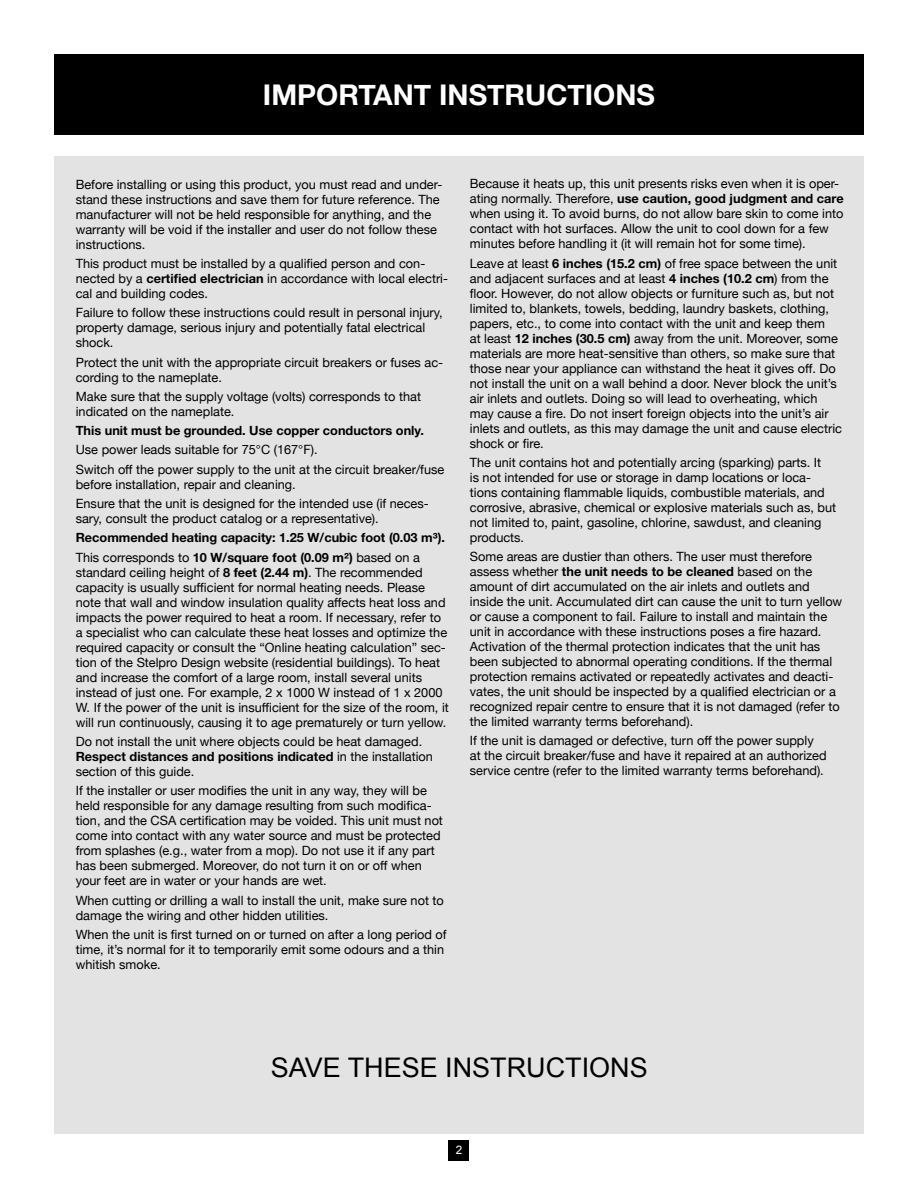
<style>
.page{position:relative;width:918px;height:1188px;background:#fff}
.page>*{position:absolute;margin:0;border:0;box-sizing:border-box;transform-origin:0 0}
.t1{font:700 28.5px "Helvetica Neue";color:#fff}
.t2{font:27px "Arial";color:#000}
.t3{font:12.75px/15px "Helvetica Neue";color:#000}
.t4{font:700 12.75px "Helvetica Neue LT Std";color:#000}
.t5{font:11.7px "Arial";color:#fff}
.s1{font-family:"Helvetica Neue LT Std";font-weight:700}
.s2{font-family:"Helvetica Neue";font-weight:400}
</style>
<div class="page">
<div style="left:54px;top:156px;width:810px;height:978px;background:#e3e3e3"></div>
<div style="left:449px;top:1140px;width:20px;height:20px;background:#000"></div>
<div style="left:54px;top:54px;width:810px;height:81px;background:#000"></div>
<h1 class="t1" style="left:263px;top:72px;width:394px">IMPORTANT INSTRUCTIONS</h1>
<p class="t3" style="left:76px;top:177px;width:368px">Before installing or using this product, you must read and under&shy;stand these instructions and save them for future reference. The manufacturer will not be held responsible for anything, and the warranty will be void if the installer and user do not follow these instructions.</p>
<p class="t3" style="left:76px;top:257px;width:374px">This product must be installed by a qualified person and con&shy;nected by a <span class="s1">certified electrician</span> in accordance with local electri&shy;cal and building codes.</p>
<p class="t3" style="left:76px;top:306px;width:368px">Failure to follow these instructions could result in personal injury, property damage, serious injury and potentially fatal electrical shock.</p>
<p class="t3" style="left:76px;top:355px;width:369px">Protect the unit with the appropriate circuit breakers or fuses ac&shy;cording to the nameplate.</p>
<p class="t3" style="left:76px;top:390px;width:347px">Make sure that the supply voltage (volts) corresponds to that indicated on the nameplate.</p>
<p class="t4" style="left:76px;top:423px;width:350px">This unit must be grounded. Use copper conductors only.</p>
<p class="t3" style="left:76px;top:441px;width:370px;line-height:19.4px">Use power leads suitable for 75°C (167°F).<br>Switch off the power supply to the unit at the circuit breaker/fuse</p>
<p class="t3" style="left:76px;top:475px;width:355px;line-height:19.4px">before installation, repair and cleaning.<br>Ensure that the unit is designed for the intended use (if neces-</p>
<p class="t3" style="left:76px;top:512px;width:304px">sary, consult the product catalog or a representative).</p>
<p class="t4" style="left:76px;top:530px;width:371px">Recommended heating capacity: 1.25 W/cubic foot (0.03 m³).</p>
<p class="t3" style="left:76px;top:550px;width:375px">This corresponds to <span class="s1">10 W/square foot (0.09 m²)</span> based on a standard ceiling height of <span class="s1">8 feet (2.44 m)</span>. The recommended capacity is usually sufficient for normal heating needs. Please note that wall and window insulation quality affects heat loss and impacts the power required to heat a room. If necessary, refer to a specialist who can calculate these heat losses and optimize the required capacity or consult the “Online heating calculation” sec&shy;tion of the Stelpro Design website (residential buildings). To heat and increase the comfort of a large room, install several units instead of just one. For example, 2 x 1000 W instead of 1 x 2000<br>W. If the power of the unit is insufficient for the size of the room, it will run continuously, causing it to age prematurely or turn yellow.</p>
<p class="t3" style="left:76px;top:735px;width:348px">Do not install the unit where objects could be heat damaged.</p>
<p class="t4" style="left:76px;top:749px;width:359px">Respect distances and positions indicated <span class="s2">in the installation</span></p>
<p class="t3" style="left:76px;top:762px;width:353px;line-height:19.4px">section of this guide.<br>If the installer or user modifies the unit in any way, they will be</p>
<p class="t3" style="left:76px;top:799px;width:369px">held responsible for any damage resulting from such modifica&shy;tion, and the CSA certification may be voided. This unit must not come into contact with any water source and must be protected from splashes (e.g., water from a mop). Do not use it if any part has been submerged. Moreover, do not turn it on or off when your feet are in water or your hands are wet.</p>
<p class="t3" style="left:76px;top:893px;width:370px">When cutting or drilling a wall to install the unit, make sure not to damage the wiring and other hidden utilities.</p>
<p class="t3" style="left:76px;top:928px;width:372px">When the unit is first turned on or turned on after a long period of time, it’s normal for it to temporarily emit some odours and a thin whitish smoke.</p>
<p class="t3" style="left:470px;top:177px;width:371px">Because it heats up, this unit presents risks even when it is oper-</p>
<p class="t4" style="left:470px;top:191px;width:375px"><span class="s2">ating normally. Therefore,</span> use caution, good judgment and care</p>
<p class="t3" style="left:470px;top:207px;width:375px">when using it. To avoid burns, do not allow bare skin to come into contact with hot surfaces. Allow the unit to cool down for a few minutes before handling it (it will remain hot for some time).</p>
<p class="t3" style="left:470px;top:256px;width:374px">Leave at least <span class="s1">6 inches (15.2 cm)</span> of free space between the unit and adjacent surfaces and at least <span class="s1">4 inches (10.2 cm</span>) from the floor. However, do not allow objects or furniture such as, but not limited to, blankets, towels, bedding, laundry baskets, clothing, papers, etc., to come into contact with the unit and keep them<br>at least <span class="s1">12 inches (30.5 cm)</span> away from the unit. Moreover, some materials are more heat-sensitive than others, so make sure that those near your appliance can withstand the heat it gives off. Do not install the unit on a wall behind a door. Never block the unit’s air inlets and outlets. Doing so will lead to overheating, which may cause a fire. Do not insert foreign objects into the unit’s air inlets and outlets, as this may damage the unit and cause electric shock or fire.</p>
<p class="t3" style="left:470px;top:456px;width:368px">The unit contains hot and potentially arcing (sparking) parts. It<br>is not intended for use or storage in damp locations or loca&shy;tions containing flammable liquids, combustible materials, and corrosive, abrasive, chemical or explosive materials such as, but not limited to, paint, gasoline, chlorine, sawdust, and cleaning products.</p>
<p class="t3" style="left:470px;top:550px;width:374px">Some areas are dustier than others. The user must therefore assess whether <span class="s1">the unit needs to be cleaned</span> based on the amount of dirt accumulated on the air inlets and outlets and inside the unit. Accumulated dirt can cause the unit to turn yellow or cause a component to fail. Failure to install and maintain the unit in accordance with these instructions poses a fire hazard.<br>Activation of the thermal protection indicates that the unit has been subjected to abnormal operating conditions. If the thermal protection remains activated or repeatedly activates and deacti&shy;vates, the unit should be inspected by a qualified electrician or a recognized repair centre to ensure that it is not damaged (refer to the limited warranty terms beforehand).</p>
<p class="t3" style="left:470px;top:734px;width:358px">If the unit is damaged or defective, turn off the power supply at the circuit breaker/fuse and have it repaired at an authorized service centre (refer to the limited warranty terms beforehand).</p>
<h2 class="t2" style="left:271px;top:1050px;width:379px">SAVE THESE INSTRUCTIONS</h2>
<p class="t5" style="left:456px;top:1143px;width:8px">2</p>
</div>
